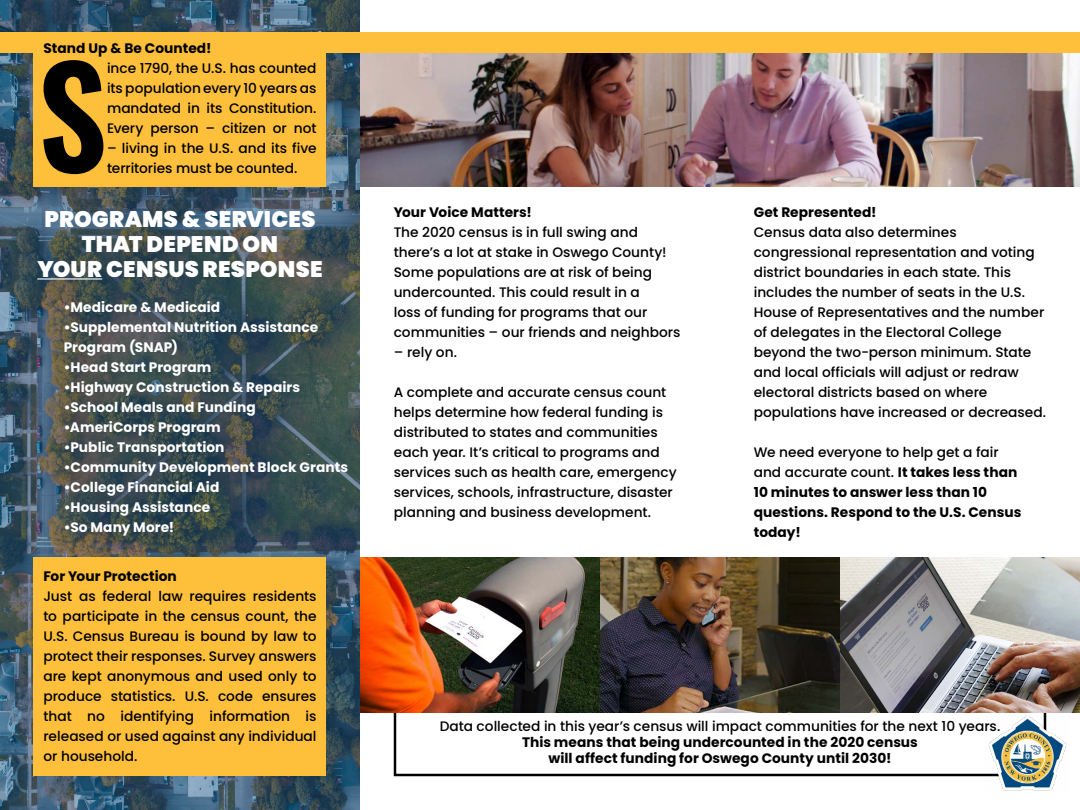
<style>
.page{position:relative;width:1080px;height:810px;background:#fff}
.page>*{position:absolute;margin:0;border:0;box-sizing:border-box;transform-origin:0 0}
.t1{font:600 137.25px "Oswald";color:#000}
.t2{font:900 22.5px/25px "Poppins";letter-spacing:.01em;color:#fff;text-align:center}
.t3{font:500 13.75px/20px "Poppins";color:#000}
.t4{font:700 13.75px/20px "Poppins";letter-spacing:.005em;color:#000;text-align:center}
.t5{font:700 13.75px/20px "Poppins";letter-spacing:.005em;color:#fff}
.s1{font-weight:500}
</style>
<div class="page">
<img style="left:360px;top:53px;width:720px;height:133px">
<svg style="left:0;top:0;width:360px;height:810px;background:#3c515c"></svg>
<div style="left:394px;top:686px;width:652px;height:90px;border:2px solid #000"></div>
<div style="left:0;top:32px;width:360px;height:21px;background:#febf3b"></div>
<div style="left:34px;top:34px;width:292px;height:152px;background:#febf3b"></div>
<div style="left:34px;top:557px;width:292px;height:219px;background:#febf3b"></div>
<hr style="left:37px;top:278px;width:65px;height:2px;background:#fff">
<img style="left:986px;top:714px;width:80px;height:77px">
<img style="left:360px;top:557px;width:240px;height:156px">
<img style="left:600px;top:557px;width:240px;height:156px">
<img style="left:840px;top:557px;width:240px;height:156px">
<div style="left:360px;top:32px;width:720px;height:21px;background:#febf3b"></div>
<p class="t4" style="left:43px;top:38px;width:170px">Stand Up &amp; Be Counted!</p>
<h1 class="t1" style="left:38px;top:21px;width:71px">S</h1>
<p class="t3" style="left:107px;top:58px;width:211px;text-align:justify">ince 1790, the U.S. has counted its population every 10 years as mandated in its Constitution.<br>Every person – citizen or not</p>
<p class="t3" style="left:107px;top:138px;width:211px">– living in the U.S. and its five territories must be counted.</p>
<h2 class="t2" style="left:37px;top:206px;width:287px">PROGRAMS &amp; SERVICES<br>THAT DEPEND ON<br>YOUR CENSUS RESPONSE</h2>
<p class="t5" style="left:64px;top:297px;width:158px">•Medicare &amp; Medicaid</p>
<p class="t5" style="left:64px;top:317px;width:256px">•Supplemental Nutrition Assistance<br>Program (SNAP)</p>
<p class="t5" style="left:64px;top:357px;width:149px">•Head Start Program</p>
<p class="t5" style="left:64px;top:377px;width:238px">•Highway Construction &amp; Repairs</p>
<p class="t5" style="left:64px;top:397px;width:193px">•School Meals and Funding</p>
<p class="t5" style="left:64px;top:417px;width:158px">•AmeriCorps Program</p>
<p class="t5" style="left:64px;top:437px;width:162px">•Public Transportation</p>
<p class="t5" style="left:64px;top:457px;width:286px">•Community Development Block Grants</p>
<p class="t5" style="left:64px;top:477px;width:157px">•College Financial Aid</p>
<p class="t5" style="left:64px;top:497px;width:148px">•Housing Assistance</p>
<p class="t5" style="left:64px;top:517px;width:112px">•So Many More!</p>
<p class="t4" style="left:43px;top:567px;width:135px">For Your Protection</p>
<p class="t3" style="left:43px;top:587px;width:275px;text-align:justify">Just as federal law requires residents to participate in the census count, the U.S. Census Bureau is bound by law to protect their responses. Survey answers are kept anonymous and used only to produce statistics. U.S. code ensures that no identifying information is released or used against any individual or household.</p>
<p class="t4" style="left:394px;top:202px;width:140px">Your Voice Matters!</p>
<p class="t3" style="left:394px;top:222px;width:288px">The 2020 census is in full swing and there’s a lot at stake in Oswego County!<br>Some populations are at risk of being undercounted. This could result in a<br>loss of funding for programs that our communities – our friends and neighbors</p>
<p class="t3" style="left:394px;top:342px;width:65px">– rely on.</p>
<p class="t3" style="left:394px;top:382px;width:284px">A complete and accurate census count helps determine how federal funding is distributed to states and communities each year. It’s critical to programs and services such as health care, emergency services, schools, infrastructure, disaster planning and business development.</p>
<p class="t4" style="left:754px;top:202px;width:124px">Get Represented!</p>
<p class="t3" style="left:754px;top:222px;width:294px">Census data also determines congressional representation and voting district boundaries in each state. This includes the number of seats in the U.S.<br>House of Representatives and the number of delegates in the Electoral College beyond the two-person minimum. State and local officials will adjust or redraw electoral districts based on where populations have increased or decreased.</p>
<p class="t4" style="left:754px;top:442px;width:269px;text-align:left"><span class="s1">We need everyone to help get a fair and accurate count.</span> It takes less than<br>10 minutes to answer less than 10 questions. Respond to the U.S. Census today!</p>
<p class="t3" style="left:440px;top:716px;width:562px">Data collected in this year’s census will impact communities for the next 10 years.</p>
<p class="t4" style="left:522px;top:734px;width:397px;line-height:16.2px">This means that being undercounted in the 2020 census will affect funding for Oswego County until 2030!</p>
</div>
